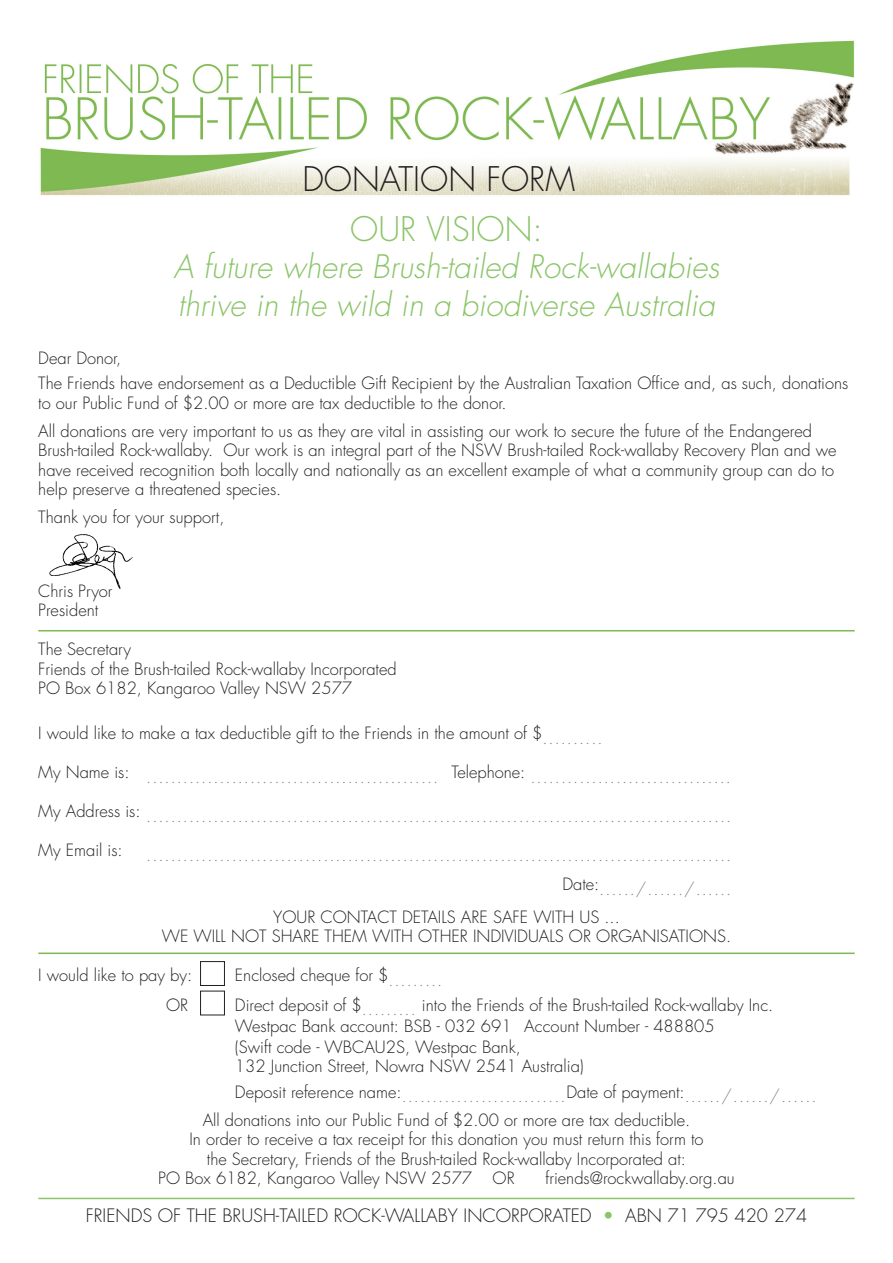
<style>
.page{position:relative;width:893px;height:1263px;background:#fff}
.page>*{position:absolute;margin:0;border:0;box-sizing:border-box;transform-origin:0 0}
.t1{font:300 33px "Futura";color:#231f20}
.t2{font:300 33px "Futura";color:#8ac568}
.t3{font:italic 300 31.5px/37.5px "Futura";color:#8ac568}
.t4{font:300 18px "Futura";color:#231f20}
.t5{font:300 16.5px/19.5px "Futura";color:#231f20}
.t6{font:300 16.5px "Futura";color:#808285}
.s1{color:#808285}
.s2{color:#8ac568}
</style>
<div class="page">
<img style="left:40px;top:40px;width:815px;height:156px">
<div style="left:200px;top:961px;width:25px;height:25px;border:1px solid #231f20"></div>
<div style="left:200px;top:991px;width:25px;height:24px;border:1px solid #231f20"></div>
<hr style="left:38px;top:630px;width:817px;height:1px;background:#7fb952">
<hr style="left:38px;top:952px;width:817px;height:2px;background:#7fb952">
<hr style="left:38px;top:1198px;width:817px;height:1px;background:#8ac568">
<img style="left:49px;top:534px;width:84px;height:55px">
<p class="t1" style="left:302px;top:158px;width:274px">DONATION FORM</p>
<p class="t2" style="left:350px;top:208px;width:194px">OUR VISION:</p>
<p class="t3" style="left:174px;top:248px;width:547px">A future where Brush-tailed Rock-wallabies thrive in the wild in a biodiverse Australia</p>
<p class="t5" style="left:38px;top:348px;width:85px">Dear Donor,</p>
<p class="t5" style="left:38px;top:374px;width:812px">The Friends have endorsement as a Deductible Gift Recipient by the Australian Taxation Office and, as such, donations to our Public Fund of $2.00 or more are tax deductible to the donor.</p>
<p class="t5" style="left:38px;top:421px;width:800px">All donations are very important to us as they are vital in assisting our work to secure the future of the Endangered Brush-tailed Rock-wallaby. Our work is an integral part of the NSW Brush-tailed Rock-wallaby Recovery Plan and we have received recognition both locally and nationally as an excellent example of what a community group can do to help preserve a threatened species.</p>
<p class="t5" style="left:38px;top:508px;width:188px">Thank you for your support,</p>
<p class="t5" style="left:38px;top:581px;width:76px">Chris Pryor</p>
<p class="t5" style="left:38px;top:601px;width:62px">President</p>
<p class="t5" style="left:38px;top:640px;width:94px">The Secretary</p>
<p class="t5" style="left:38px;top:659px;width:360px">Friends of the Brush-tailed Rock-wallaby Incorporated</p>
<p class="t5" style="left:38px;top:679px;width:315px">PO Box 6182, Kangaroo Valley NSW 2577</p>
<p class="t5" style="left:38px;top:724px;width:566px">I would like to make a tax deductible gift to the Friends in the amount of $<span class="s1">..........</span></p>
<p class="t6" style="left:38px;top:766px;width:694px"><sup>My</sup> <sup>Name</sup> <sup>is:</sup> ................................................ <sup>Telephone:</sup> .................................</p>
<p class="t6" style="left:38px;top:805px;width:695px"><sup>My</sup> <sup>Address</sup> <sup>is:</sup> ................................................................................................</p>
<p class="t5" style="left:38px;top:841px;width:86px">My Email is:</p>
<p class="t6" style="left:146px;top:844px;width:587px">................................................................................................</p>
<p class="t6" style="left:562px;top:878px;width:170px"><sup>Date:</sup>....../....../......</p>
<p class="t5" style="left:162px;top:907px;width:571px;text-align:center">YOUR CONTACT DETAILS ARE SAFE WITH US ...<br>WE WILL NOT SHARE THEM WITH OTHER INDIVIDUALS OR ORGANISATIONS.</p>
<p class="t5" style="left:38px;top:966px;width:155px">I would like to pay by:</p>
<p class="t5" style="left:235px;top:966px;width:209px">Enclosed cheque for $<span class="s1">.........</span></p>
<p class="t5" style="left:166px;top:995px;width:24px">OR</p>
<p class="t5" style="left:235px;top:994px;width:540px;line-height:21px">Direct deposit of $<span class="s1">.........</span> into the Friends of the Brush-tailed Rock-wallaby Inc.<br>Westpac Bank account: BSB - 032 691 Account Number - 488805<br>(Swift code - WBCAU2S, Westpac Bank,</p>
<p class="t5" style="left:235px;top:1051px;width:583px;line-height:30px">132 Junction Street, Nowra NSW 2541 Australia)<br>Deposit reference name:<span class="s1">...........................</span>Date of payment:<span class="s1">....../....../......</span></p>
<p class="t5" style="left:203px;top:1110px;width:489px">All donations into our Public Fund of $2.00 or more are tax deductible.</p>
<p class="t5" style="left:189px;top:1130px;width:516px;text-align:center">In order to receive a tax receipt for this donation you must return this form to the Secretary, Friends of the Brush-tailed Rock-wallaby Incorporated at:</p>
<p class="t5" style="left:158px;top:1169px;width:358px">PO Box 6182, Kangaroo Valley NSW 2577 OR</p>
<p class="t5" style="left:545px;top:1169px;width:191px">friends@rockwallaby.org.au</p>
<p class="t4" style="left:86px;top:1203px;width:723px">FRIENDS OF THE BRUSH-TAILED ROCK-WALLABY INCORPORATED <span class="s2">•</span> ABN 71 795 420 274</p>
</div>
